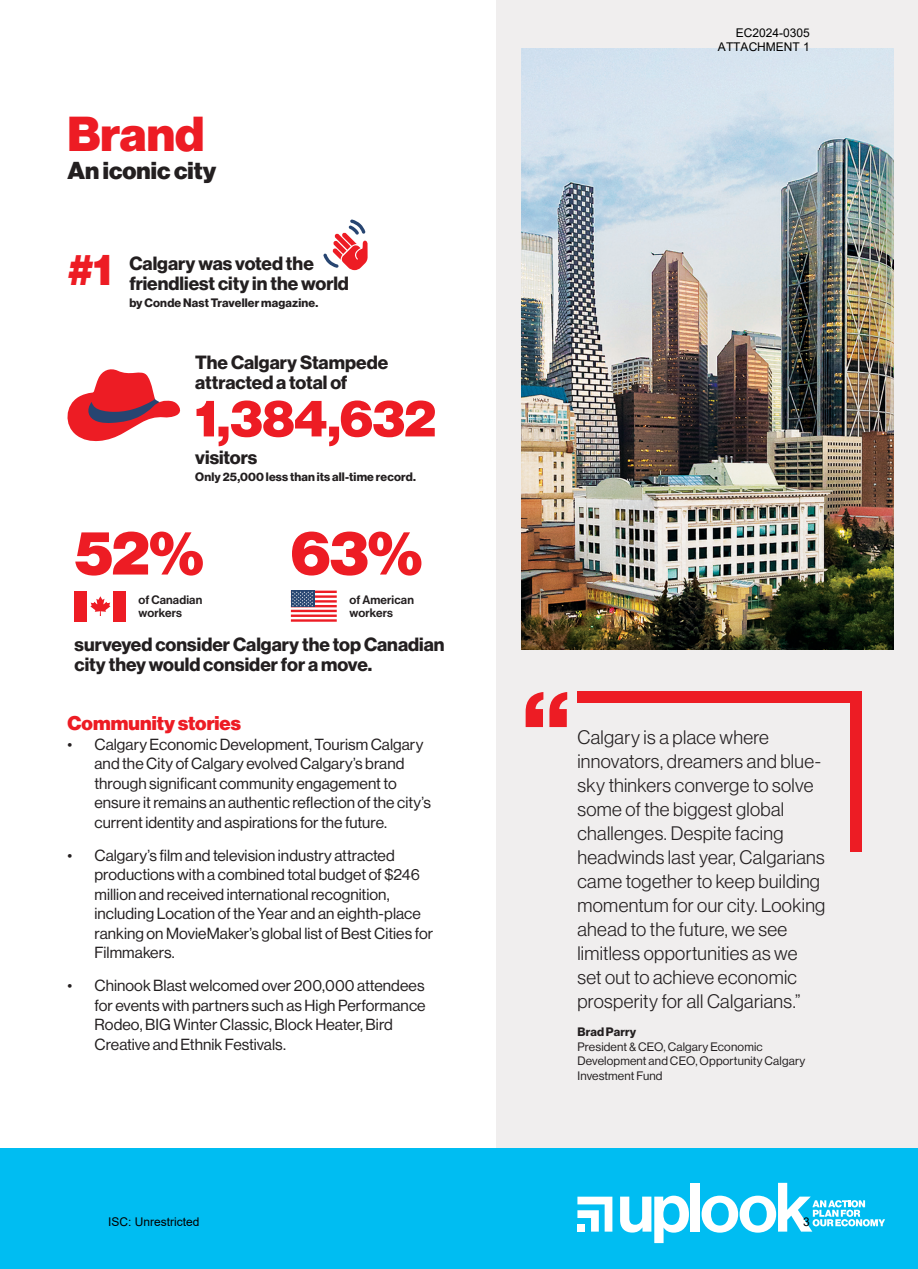
<style>
.page{position:relative;width:918px;height:1269px;background:#fff}
.page>*{position:absolute;margin:0;border:0;box-sizing:border-box;transform-origin:0 0}
.t1{font:107.1px "N Haas Grotesk DS Pro 95 Blk";color:#ed1c24}
.t2{font:61.5px "N Haas Grotesk DS Pro 95 Blk";color:#ed1c24}
.Stat_red{font:51.45px "N Haas Grotesk DS Pro 95 Blk";letter-spacing:-.005em;color:#ed1c24}
.t3{font:48px "N Haas Grotesk DS Pro 95 Blk";color:#ed1c24}
.Stat_red-2{font:43.5px "N Haas Grotesk DS Pro 95 Blk";color:#ed1c24}
.t4{font:24px "N Haas Grotesk DS Pro 95 Blk";letter-spacing:.005em;color:#231f20}
.t5{font:19.5px "N Haas Grotesk DS Pro 95 Blk";letter-spacing:.005em;color:#ed1c24}
.Subparagraph___Testimonials{font:19.2px/24px "N Haas Grotesk DS Pro 45 Lt";letter-spacing:.015em;color:#231f20}
.Body{font:18.75px/19.5px "N Haas Grotesk DS Pro 75 Bd";color:#231f20}
.t6{font:15.75px/19.5px "N Haas Grotesk DS Pro 55 Rg";letter-spacing:.005em;color:#231f20}
.Body-2{font:12px/14.4px "N Haas Grotesk DS Pro 55 Rg";letter-spacing:.015em;color:#231f20}
.Body-3{font:12px "N Haas Grotesk DS Pro 75 Bd";letter-spacing:.015em;color:#231f20}
.t7{font:12px/14.4px "Arial";color:#000;text-align:right}
.Folio___Sources{font:12px/12.8px "N Haas Grotesk DS Pro 65 Md";letter-spacing:.015em;color:#231f20}
.s1{font-family:"N Haas Grotesk DS Pro 75 Bd"}
</style>
<div class="page">
<div style="left:497px;top:0;width:421px;height:1151px;background:#f0eeee"></div>
<img style="left:522px;top:49px;width:371px;height:601px">
<svg style="left:323px;top:219px;width:45px;height:51px"></svg>
<div style="left:75px;top:591px;width:12px;height:31px;background:#ed1c24"></div>
<div style="left:113px;top:591px;width:13px;height:31px;background:#ed1c24"></div>
<svg style="left:90px;top:596px;width:20px;height:20px"></svg>
<svg style="left:291px;top:593px;width:46px;height:22px"></svg>
<hr style="left:291px;top:619px;width:46px;height:3px;background:#ed1c24">
<hr style="left:291px;top:591px;width:46px;height:2px;background:#ed1c24">
<hr style="left:291px;top:595px;width:46px;height:3px;background:#ed1c24">
<hr style="left:291px;top:600px;width:46px;height:3px;background:#ed1c24">
<hr style="left:291px;top:605px;width:46px;height:2px;background:#ed1c24">
<hr style="left:291px;top:610px;width:46px;height:2px;background:#ed1c24">
<hr style="left:291px;top:615px;width:46px;height:2px;background:#ed1c24">
<svg style="left:291px;top:591px;width:23px;height:16px"></svg>
<svg style="left:292px;top:591px;width:21px;height:15px"></svg>
<svg style="left:67px;top:369px;width:114px;height:73px"></svg>
<div style="left:0;top:1149px;width:918px;height:120px;background:#00bdf2"></div>
<svg style="left:620px;top:1196px;width:69px;height:47px"></svg>
<div style="left:691px;top:1183px;width:9px;height:49px;background:#fff"></div>
<svg style="left:702px;top:1183px;width:183px;height:50px"></svg>
<svg style="left:577px;top:1197px;width:35px;height:35px"></svg>
<div style="left:850px;top:691px;width:12px;height:161px;background:#ed1c24"></div>
<div style="left:577px;top:691px;width:285px;height:12px;background:#ed1c24"></div>
<h3 class="t3" style="left:68px;top:106px;width:138px">Brand</h3>
<h4 class="t4" style="left:68px;top:156px;width:150px">An iconic city</h4>
<p class="Stat_red-2" style="left:68px;top:244px;width:46px">#1</p>
<p class="Body" style="left:129px;top:254px;width:186px">Calgary was voted the</p>
<p class="Body" style="left:129px;top:274px;width:221px">friendliest city in the world</p>
<p class="Body-3" style="left:129px;top:295px;width:190px">by Conde Nast Traveller magazine.</p>
<p class="Body" style="left:195px;top:353px;width:195px">The Calgary Stampede attracted a total of</p>
<p class="Stat_red" style="left:195px;top:388px;width:242px">1,384,632</p>
<p class="Body" style="left:195px;top:448px;width:64px">visitors</p>
<p class="Body-3" style="left:195px;top:469px;width:222px">Only 25,000 less than its all-time record.</p>
<h3 class="t2" style="left:75px;top:517px;width:131px">52%</h3>
<p class="Folio___Sources" style="left:139px;top:594px;width:65px">of Canadian workers</p>
<p class="Body" style="left:75px;top:635px;width:372px">surveyed consider Calgary the top Canadian city they would consider for a move.</p>
<h3 class="t2" style="left:291px;top:517px;width:133px">63%</h3>
<p class="Folio___Sources" style="left:350px;top:594px;width:66px">of American workers</p>
<h4 class="t5" style="left:68px;top:712px;width:175px">Community stories</h4>
<p class="t6" style="left:94px;top:735px;width:338px;text-indent:-27px">• Calgary Economic Development, Tourism Calgary and the City of Calgary evolved Calgary’s brand through significant community engagement to ensure it remains an authentic reflection of the city’s current identity and aspirations for the future.</p>
<p class="t6" style="left:94px;top:846px;width:340px;text-indent:-27px">• Calgary’s film and television industry attracted productions with a combined total budget of $246 million and received international recognition, including Location of the Year and an eighth-place ranking on MovieMaker’s global list of Best Cities for Filmmakers.</p>
<p class="t6" style="left:94px;top:976px;width:333px;text-indent:-27px">• Chinook Blast welcomed over 200,000 attendees for events with partners such as High Performance Rodeo, BIG Winter Classic, Block Heater, Bird Creative and Ethnik Festivals.</p>
<p class="t7" style="left:718px;top:26px;width:94px">EC2024-0305<br>ATTACHMENT 1</p>
<h3 class="t1" style="left:522px;top:668px;width:50px">“</h3>
<p class="Subparagraph___Testimonials" style="left:577px;top:726px;width:249px">Calgary is a place where innovators, dreamers and blue&shy;sky thinkers converge to solve some of the biggest global challenges. Despite facing headwinds last year, Calgarians came together to keep building momentum for our city. Looking ahead to the future, we see limitless opportunities as we set out to achieve economic prosperity for all Calgarians.”</p>
<p class="Body-2" style="left:577px;top:1025px;width:229px"><span class="s1">Brad Parry<br></span>President &amp; CEO, Calgary Economic<br>Development and CEO, Opportunity Calgary<br>Investment Fund</p>
<p class="t7" style="left:108px;top:1214px;width:93px">ISC: Unrestricted</p>
<p class="t7" style="left:803px;top:1214px;width:8px">3</p>
</div>
